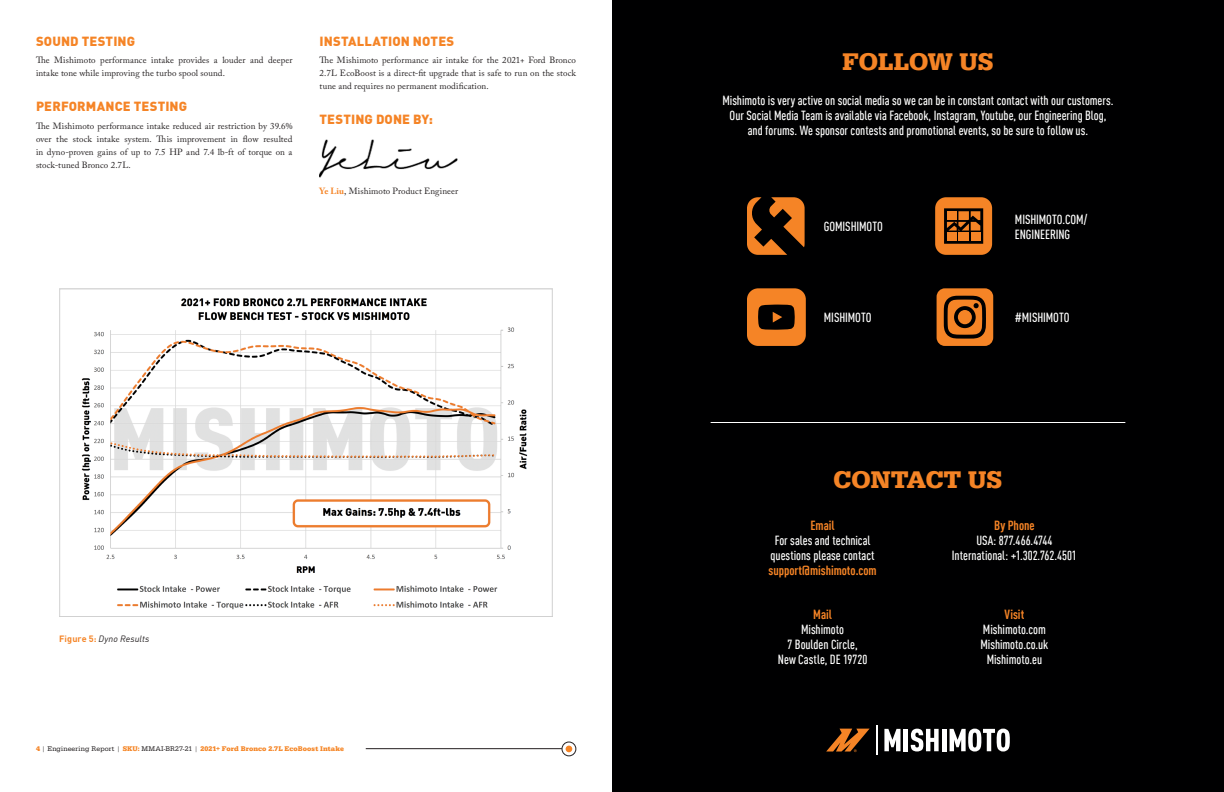
<style>
.page{position:relative;width:1224px;height:792px;background:#fff}
.page>*{position:absolute;margin:0;border:0;box-sizing:border-box;transform-origin:0 0}
.End_Page_Header{font:700 25px "Egyptienne URW";letter-spacing:-.005em;color:#f58426}
.End_Page_Body{font:500 condensed 13px/15px "DINOT";color:#fff;text-align:center}
.Headers{font:900 13px "DINOT";letter-spacing:.01em;color:#f58426}
.End_Page_Body-2{font:700 condensed 13px "DINOT";letter-spacing:-.005em;color:#f58426}
.Body_Copy{font:9px/13px "Adobe Caslon Pro";letter-spacing:.01em;color:#231f20;text-align:justify}
.Captions{font:italic 9px "DINOT";letter-spacing:.01em;color:#231f20}
.t1{font:700 7px "Egyptienne URW";letter-spacing:.015em;color:#f58423}
.s1{font-weight:700;color:#f58426}
.s2{font-weight:700;font-style:normal;color:#f58426}
.s3{color:#f58426}
.s4{font-weight:400;color:#231f20}
</style>
<div class="page">
<hr style="left:366px;top:749px;width:196px;height:1px;background:#231f20">
<svg style="left:566px;top:746px;width:6px;height:6px"></svg>
<div style="left:562px;top:742px;width:14px;height:14px;border:1px solid #231f20;border-radius:50%"></div>
<img style="left:81px;top:298px;width:447px;height:312px">
<div style="left:59px;top:288px;width:494px;height:329px;border:1px solid #d1d1d1"></div>
<img style="left:319px;top:139px;width:139px;height:39px">
<div style="left:612px;top:0;width:612px;height:792px;background:#000001"></div>
<svg style="left:884px;top:729px;width:17px;height:22px"></svg>
<hr style="left:904px;top:729px;width:4px;height:22px;background:#fff">
<svg style="left:911px;top:729px;width:28px;height:22px"></svg>
<hr style="left:942px;top:729px;width:4px;height:22px;background:#fff">
<svg style="left:950px;top:729px;width:60px;height:23px"></svg>
<svg style="left:826px;top:729px;width:44px;height:23px"></svg>
<hr style="left:876px;top:725px;width:2px;height:30px;background:#fff">
<svg style="left:935px;top:197px;width:57px;height:58px"></svg>
<svg style="left:937px;top:288px;width:56px;height:58px"></svg>
<svg style="left:747px;top:288px;width:59px;height:58px"></svg>
<svg style="left:747px;top:197px;width:58px;height:58px"></svg>
<hr style="left:711px;top:422px;width:414px;height:1px;background:#fff">
<p class="Headers" style="left:36px;top:31px;width:101px">SOUND TESTING</p>
<p class="Body_Copy" style="left:36px;top:54px;width:258px">The Mishimoto performance intake provides a louder and deeper intake tone while improving the turbo spool sound.</p>
<p class="Headers" style="left:36px;top:96px;width:153px">PERFORMANCE TESTING</p>
<p class="Body_Copy" style="left:36px;top:119px;width:258px">The Mishimoto performance intake reduced air restriction by 39.6% over the stock intake system. This improvement in flow resulted in dyno-proven gains of up to 7.5 HP and 7.4 lb-ft of torque on a stock-tuned Bronco 2.7L.</p>
<p class="Headers" style="left:320px;top:31px;width:136px">INSTALLATION NOTES</p>
<p class="Body_Copy" style="left:320px;top:54px;width:258px">The Mishimoto performance air intake for the 2021+ Ford Bronco 2.7L EcoBoost is a direct-fit upgrade that is safe to run on the stock tune and requires no permanent modification.</p>
<p class="Headers" style="left:320px;top:109px;width:115px">TESTING DONE BY:</p>
<p class="Body_Copy" style="left:320px;top:184px;width:140px"><span class="s1">Ye Liu</span>, Mishimoto Product Engineer</p>
<p class="Captions" style="left:59px;top:632px;width:92px"><span class="s2">Figure 5:</span> Dyno Results</p>
<p class="t1" style="left:36px;top:745px;width:309px"><span class="s3">4</span> <span class="s4">| Engineering Report |</span> SKU: <span class="s4">MMAI-BR27-21 |</span> 2021+ Ford Bronco 2.7L EcoBoost Intake</p>
<p class="End_Page_Header" style="left:842px;top:47px;width:153px">FOLLOW US</p>
<p class="End_Page_Body" style="left:722px;top:92px;width:393px">Mishimoto is very active on social media so we can be in constant contact with our customers.<br>Our Social Media Team is available via Facebook, Instagram, Youtube, our Engineering Blog, and forums. We sponsor contests and promotional events, so be sure to follow us.</p>
<p class="End_Page_Body" style="left:824px;top:218px;width:60px">GOMISHIMOTO</p>
<p class="End_Page_Body" style="left:1015px;top:210px;width:74px;text-align:left">MISHIMOTO.COM/<br>ENGINEERING</p>
<p class="End_Page_Body" style="left:824px;top:309px;width:49px">MISHIMOTO</p>
<p class="End_Page_Body" style="left:1015px;top:309px;width:56px">#MISHIMOTO</p>
<p class="End_Page_Header" style="left:834px;top:464px;width:170px">CONTACT US</p>
<p class="End_Page_Body-2" style="left:811px;top:516px;width:26px">Email</p>
<p class="End_Page_Body" style="left:771px;top:532px;width:106px">For sales and technical questions please contact</p>
<p class="End_Page_Body-2" style="left:769px;top:561px;width:110px">support@mishimoto.com</p>
<p class="End_Page_Body-2" style="left:813px;top:605px;width:20px">Mail</p>
<p class="End_Page_Body" style="left:801px;top:621px;width:45px">Mishimoto</p>
<p class="End_Page_Body" style="left:788px;top:636px;width:72px">7 Boulden Circle,</p>
<p class="End_Page_Body" style="left:778px;top:651px;width:91px">New Castle, DE 19720</p>
<p class="End_Page_Body-2" style="left:994px;top:516px;width:42px">By Phone</p>
<p class="End_Page_Body" style="left:976px;top:532px;width:78px">USA: 877.466.4744</p>
<p class="End_Page_Body" style="left:952px;top:547px;width:126px">International: +1.302.762.4501</p>
<p class="End_Page_Body-2" style="left:1005px;top:605px;width:21px">Visit</p>
<p class="End_Page_Body" style="left:983px;top:621px;width:64px">Mishimoto.com</p>
<p class="End_Page_Body" style="left:981px;top:636px;width:69px">Mishimoto.co.uk</p>
<p class="End_Page_Body" style="left:987px;top:651px;width:57px">Mishimoto.eu</p>
</div>
